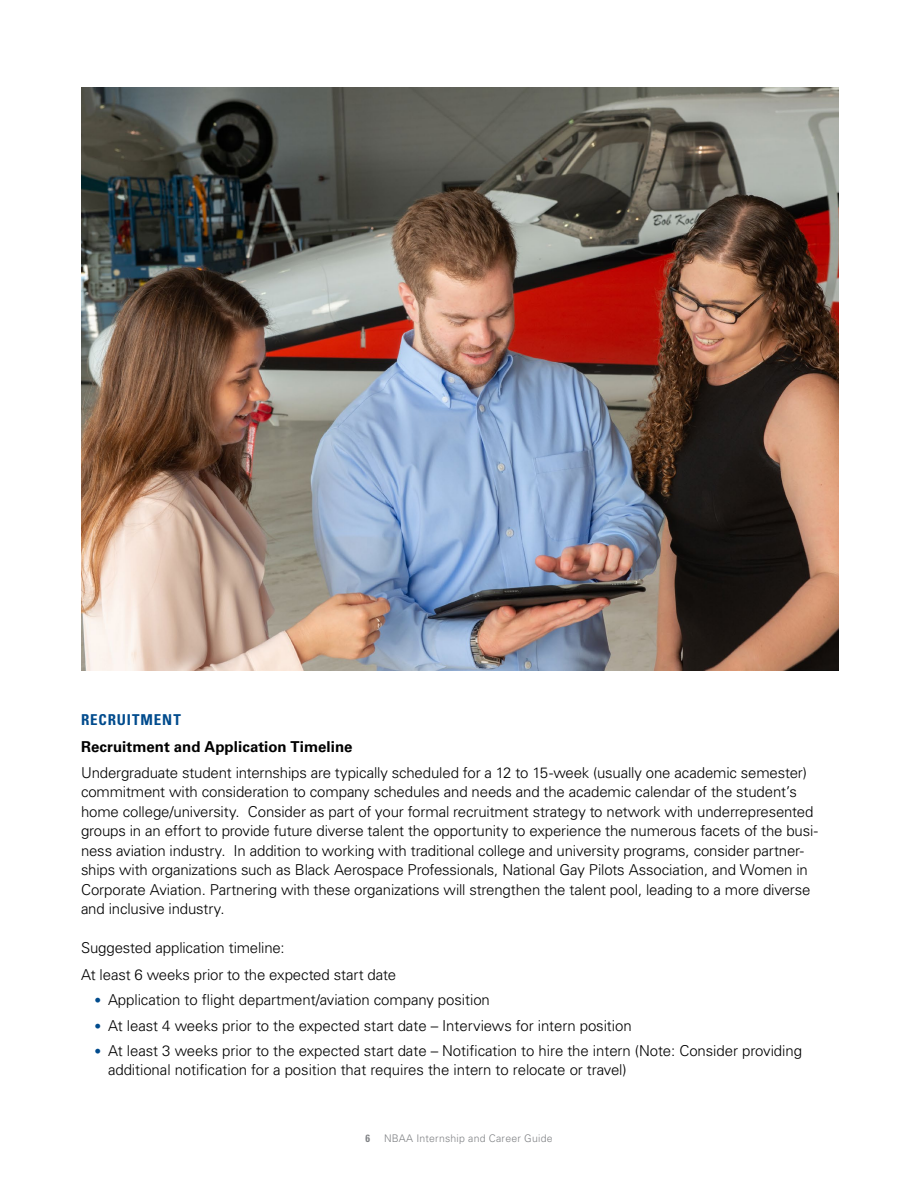
<style>
.page{position:relative;width:918px;height:1188px;background:#fff}
.page>*{position:absolute;margin:0;border:0;box-sizing:border-box;transform-origin:0 0}
.t1{font:300 15px/19.5px "Univers LT Std";letter-spacing:-.01em;color:#000}
.t2{font:700 15px "Univers LT Std";letter-spacing:.005em;color:#000}
.t3{font:700 condensed 15px "Univers LT Std";letter-spacing:.055em;color:#004b8d}
.t4{font:300 10.5px "Univers LT Std";letter-spacing:.02em;color:#808285}
.t5{font:700 condensed 10.5px "Univers LT Std";color:#808285}
.s1{font-size:13.5px;color:#004b8d}
</style>
<div class="page">
<img style="left:81px;top:88px;width:757px;height:583px">
<p class="t3" style="left:81px;top:711px;width:101px">RECRUITMENT</p>
<p class="t2" style="left:81px;top:738px;width:273px">Recruitment and Application Timeline</p>
<p class="t1" style="left:81px;top:763px;width:738px">Undergraduate student internships are typically scheduled for a 12 to 15-week (usually one academic semester) commitment with consideration to company schedules and needs and the academic calendar of the student’s home college/university. Consider as part of your formal recruitment strategy to network with underrepresented groups in an effort to provide future diverse talent the opportunity to experience the numerous facets of the busi&shy;ness aviation industry. In addition to working with traditional college and university programs, consider partner&shy;ships with organizations such as Black Aerospace Professionals, National Gay Pilots Association, and Women in Corporate Aviation. Partnering with these organizations will strengthen the talent pool, leading to a more diverse and inclusive industry.</p>
<p class="t1" style="left:81px;top:935px;width:317px;line-height:26.2px">Suggested application timeline:<br>At least 6 weeks prior to the expected start date</p>
<p class="t1" style="left:94px;top:990px;width:397px"><span class="s1">•</span> Application to flight department/aviation company position</p>
<p class="t1" style="left:94px;top:1016px;width:539px"><span class="s1">•</span> At least 4 weeks prior to the expected start date – Interviews for intern position</p>
<p class="t1" style="left:108px;top:1042px;width:696px;line-height:18.8px;text-indent:-14px"><span class="s1">•</span> At least 3 weeks prior to the expected start date – Notification to hire the intern (Note: Consider providing additional notification for a position that requires the intern to relocate or travel)</p>
<p class="t5" style="left:365px;top:1131px;width:6px">6</p>
<p class="t4" style="left:384px;top:1132px;width:170px">NBAA Internship and Career Guide</p>
</div>
